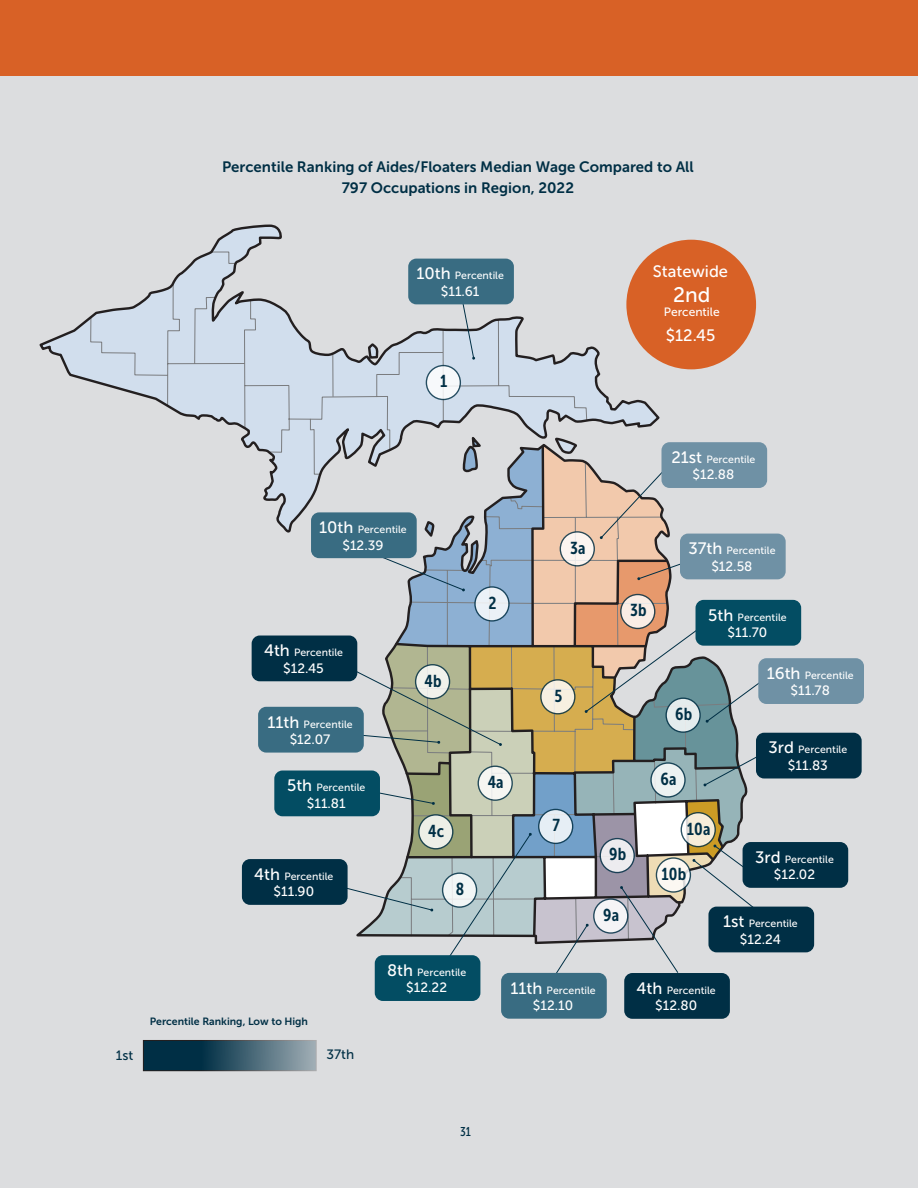
<style>
.page{position:relative;width:918px;height:1188px;background:#fff}
.page>*{position:absolute;margin:0;border:0;box-sizing:border-box;transform-origin:0 0}
.Paragraph_Style_1{font:21px "Museo Sans 500";color:#fff}
.t1{font:17.25px "Museo Sans Cond 700";letter-spacing:.01em;color:#002f45}
.Paragraph_Style_1-2{font:16.5px "Museo Sans 500";color:#fff}
.t2{font:15px/21px "Museo Sans 700";color:#002f45;text-align:center}
.Paragraph_Style_1-3{font:13.5px "Museo Sans 500";color:#fff}
.Paragraph_Style_1-4{font:13.5px "Museo Sans 500";color:#002f45}
.t3{font:12.75px "Museo Sans Cond 500";color:#002f45}
.Paragraph_Style_1-5{font:12px "Museo Sans 500";color:#fff}
.Paragraph_Style_1-6{font:10.5px "Museo Sans 500";color:#fff}
.t4{font:10.5px "Museo Sans 700";color:#002f45}
.s1{font-size:16.5px}
</style>
<div class="page">
<div style="left:0;top:75px;width:918px;height:1113px;background:#dcdddf"></div>
<svg style="left:39px;top:224px;width:712px;height:677px"></svg>
<div style="left:0;top:0;width:918px;height:76px;background:#d86126"></div>
<svg style="left:462px;top:304px;width:13px;height:56px"></svg>
<svg style="left:336px;top:438px;width:431px;height:542px"></svg>
<svg style="left:426px;top:366px;width:34px;height:34px"></svg>
<div style="left:426px;top:365px;width:35px;height:35px;border:1px solid #002f45;border-radius:50%"></div>
<svg style="left:475px;top:587px;width:34px;height:34px"></svg>
<div style="left:474px;top:586px;width:36px;height:36px;border:1px solid #002f45;border-radius:50%"></div>
<svg style="left:560px;top:532px;width:34px;height:34px"></svg>
<div style="left:560px;top:531px;width:35px;height:36px;border:1px solid #002f45;border-radius:50%"></div>
<svg style="left:621px;top:595px;width:34px;height:33px"></svg>
<div style="left:620px;top:594px;width:35px;height:35px;border:1px solid #002f45;border-radius:50%"></div>
<svg style="left:681px;top:813px;width:34px;height:34px"></svg>
<div style="left:681px;top:812px;width:35px;height:35px;border:1px solid #002f45;border-radius:50%"></div>
<svg style="left:656px;top:858px;width:34px;height:34px"></svg>
<div style="left:656px;top:857px;width:35px;height:36px;border:1px solid #002f45;border-radius:50%"></div>
<svg style="left:594px;top:899px;width:34px;height:34px"></svg>
<div style="left:593px;top:898px;width:35px;height:36px;border:1px solid #002f45;border-radius:50%"></div>
<svg style="left:600px;top:839px;width:34px;height:34px"></svg>
<div style="left:600px;top:838px;width:35px;height:35px;border:1px solid #002f45;border-radius:50%"></div>
<svg style="left:443px;top:873px;width:34px;height:34px"></svg>
<div style="left:442px;top:872px;width:35px;height:36px;border:1px solid #002f45;border-radius:50%"></div>
<svg style="left:539px;top:809px;width:34px;height:34px"></svg>
<div style="left:538px;top:809px;width:35px;height:35px;border:1px solid #002f45;border-radius:50%"></div>
<svg style="left:419px;top:815px;width:34px;height:34px"></svg>
<div style="left:418px;top:814px;width:35px;height:35px;border:1px solid #002f45;border-radius:50%"></div>
<svg style="left:478px;top:766px;width:34px;height:34px"></svg>
<div style="left:478px;top:766px;width:35px;height:35px;border:1px solid #002f45;border-radius:50%"></div>
<svg style="left:541px;top:680px;width:34px;height:34px"></svg>
<div style="left:540px;top:679px;width:36px;height:35px;border:1px solid #002f45;border-radius:50%"></div>
<svg style="left:416px;top:665px;width:34px;height:34px"></svg>
<div style="left:415px;top:664px;width:35px;height:35px;border:1px solid #002f45;border-radius:50%"></div>
<svg style="left:666px;top:698px;width:34px;height:34px"></svg>
<div style="left:665px;top:697px;width:36px;height:36px;border:1px solid #002f45;border-radius:50%"></div>
<svg style="left:651px;top:763px;width:34px;height:34px"></svg>
<div style="left:650px;top:762px;width:36px;height:36px;border:1px solid #002f45;border-radius:50%"></div>
<div style="left:626px;top:240px;width:130px;height:129px;background:#d86126;border-radius:50%"></div>
<div style="left:696px;top:600px;width:105px;height:46px;background:#034d63;border-radius:8px"></div>
<div style="left:758px;top:658px;width:106px;height:46px;background:#6f91a5;border-radius:8px"></div>
<div style="left:756px;top:733px;width:106px;height:45px;background:#002f45;border-radius:8px"></div>
<div style="left:743px;top:842px;width:105px;height:46px;background:#002f45;border-radius:8px"></div>
<div style="left:708px;top:907px;width:106px;height:45px;background:#002f45;border-radius:8px"></div>
<div style="left:624px;top:973px;width:106px;height:46px;background:#002f45;border-radius:8px"></div>
<div style="left:501px;top:973px;width:106px;height:46px;background:#396c82;border-radius:8px"></div>
<div style="left:375px;top:955px;width:105px;height:46px;background:#034d63;border-radius:8px"></div>
<div style="left:242px;top:859px;width:106px;height:46px;background:#002f45;border-radius:8px"></div>
<div style="left:274px;top:771px;width:106px;height:45px;background:#034d63;border-radius:8px"></div>
<div style="left:258px;top:707px;width:106px;height:46px;background:#396c82;border-radius:8px"></div>
<div style="left:252px;top:636px;width:105px;height:45px;background:#002f45;border-radius:8px"></div>
<div style="left:311px;top:512px;width:106px;height:46px;background:#396c82;border-radius:8px"></div>
<div style="left:408px;top:259px;width:106px;height:45px;background:#396c82;border-radius:8px"></div>
<div style="left:661px;top:442px;width:106px;height:46px;background:#6f91a5;border-radius:8px"></div>
<svg style="left:145px;top:1042px;width:170px;height:27px;background:#35596a"></svg>
<div style="left:143px;top:1040px;width:174px;height:31px;border:1px solid #231f20"></div>
<div style="left:680px;top:534px;width:106px;height:45px;background:#6f91a5;border-radius:8px"></div>
<p class="t2" style="left:222px;top:156px;width:473px">Percentile Ranking of Aides/Floaters Median Wage Compared to All<br>797 Occupations in Region, 2022</p>
<p class="Paragraph_Style_1-6" style="left:416px;top:270px;width:89px"><span class="s1">10th</span> Percentile</p>
<p class="Paragraph_Style_1-3" style="left:441px;top:284px;width:40px">$11.61</p>
<p class="t1" style="left:440px;top:372px;width:9px">1</p>
<p class="Paragraph_Style_1-2" style="left:653px;top:262px;width:77px">Statewide</p>
<p class="Paragraph_Style_1" style="left:673px;top:284px;width:39px">2nd</p>
<p class="Paragraph_Style_1-5" style="left:664px;top:305px;width:57px">Percentile</p>
<p class="Paragraph_Style_1-2" style="left:666px;top:326px;width:51px">$12.45</p>
<p class="Paragraph_Style_1-6" style="left:319px;top:524px;width:89px"><span class="s1">10th</span> Percentile</p>
<p class="Paragraph_Style_1-3" style="left:342px;top:538px;width:43px">$12.39</p>
<p class="Paragraph_Style_1-6" style="left:264px;top:647px;width:81px"><span class="s1">4th</span> Percentile</p>
<p class="Paragraph_Style_1-3" style="left:283px;top:661px;width:42px">$12.45</p>
<p class="Paragraph_Style_1-6" style="left:267px;top:718px;width:87px"><span class="s1">11th</span> Percentile</p>
<p class="Paragraph_Style_1-3" style="left:290px;top:732px;width:42px">$12.07</p>
<p class="Paragraph_Style_1-6" style="left:287px;top:782px;width:80px"><span class="s1">5th</span> Percentile</p>
<p class="Paragraph_Style_1-3" style="left:307px;top:796px;width:40px">$11.81</p>
<p class="Paragraph_Style_1-6" style="left:254px;top:870px;width:81px"><span class="s1">4th</span> Percentile</p>
<p class="Paragraph_Style_1-3" style="left:274px;top:884px;width:42px">$11.90</p>
<p class="t1" style="left:425px;top:671px;width:19px">4b</p>
<p class="t1" style="left:428px;top:821px;width:17px">4c</p>
<p class="t1" style="left:456px;top:879px;width:10px">8</p>
<p class="t4" style="left:150px;top:1016px;width:160px">Percentile Ranking, Low to High</p>
<p class="Paragraph_Style_1-4" style="left:116px;top:1048px;width:19px">1st</p>
<p class="Paragraph_Style_1-4" style="left:327px;top:1047px;width:29px">37th</p>
<p class="Paragraph_Style_1-6" style="left:387px;top:967px;width:81px"><span class="s1">8th</span> Percentile</p>
<p class="Paragraph_Style_1-3" style="left:406px;top:980px;width:42px">$12.22</p>
<p class="Paragraph_Style_1-6" style="left:671px;top:454px;width:86px"><span class="s1">21st</span> Percentile</p>
<p class="Paragraph_Style_1-3" style="left:693px;top:467px;width:43px">$12.88</p>
<p class="t1" style="left:488px;top:593px;width:10px">2</p>
<p class="t1" style="left:488px;top:773px;width:17px">4a</p>
<p class="t1" style="left:570px;top:538px;width:17px">3a</p>
<p class="t1" style="left:554px;top:686px;width:9px">5</p>
<p class="t1" style="left:552px;top:816px;width:9px">7</p>
<p class="t1" style="left:630px;top:601px;width:18px">3b</p>
<p class="t1" style="left:609px;top:845px;width:19px">9b</p>
<p class="t1" style="left:603px;top:905px;width:17px">9a</p>
<p class="Paragraph_Style_1-6" style="left:688px;top:545px;width:89px"><span class="s1">37th</span> Percentile</p>
<p class="Paragraph_Style_1-3" style="left:711px;top:559px;width:43px">$12.58</p>
<p class="t1" style="left:675px;top:704px;width:19px">6b</p>
<p class="t1" style="left:661px;top:769px;width:17px">6a</p>
<p class="Paragraph_Style_1-6" style="left:708px;top:611px;width:80px"><span class="s1">5th</span> Percentile</p>
<p class="Paragraph_Style_1-3" style="left:728px;top:625px;width:41px">$11.70</p>
<p class="Paragraph_Style_1-6" style="left:767px;top:670px;width:89px"><span class="s1">16th</span> Percentile</p>
<p class="Paragraph_Style_1-3" style="left:791px;top:683px;width:41px">$11.78</p>
<p class="Paragraph_Style_1-6" style="left:769px;top:744px;width:80px"><span class="s1">3rd</span> Percentile</p>
<p class="Paragraph_Style_1-3" style="left:788px;top:758px;width:42px">$11.83</p>
<p class="t1" style="left:687px;top:819px;width:25px">10a</p>
<p class="t1" style="left:662px;top:864px;width:26px">10b</p>
<p class="Paragraph_Style_1-6" style="left:755px;top:853px;width:80px"><span class="s1">3rd</span> Percentile</p>
<p class="Paragraph_Style_1-3" style="left:774px;top:867px;width:43px">$12.02</p>
<p class="Paragraph_Style_1-6" style="left:723px;top:918px;width:76px"><span class="s1">1st</span> Percentile</p>
<p class="Paragraph_Style_1-3" style="left:740px;top:932px;width:43px">$12.24</p>
<p class="Paragraph_Style_1-6" style="left:510px;top:984px;width:87px"><span class="s1">11th</span> Percentile</p>
<p class="Paragraph_Style_1-3" style="left:533px;top:998px;width:42px">$12.10</p>
<p class="Paragraph_Style_1-6" style="left:637px;top:984px;width:81px"><span class="s1">4th</span> Percentile</p>
<p class="Paragraph_Style_1-3" style="left:655px;top:998px;width:43px">$12.80</p>
<p class="t3" style="left:460px;top:1125px;width:12px">31</p>
</div>
